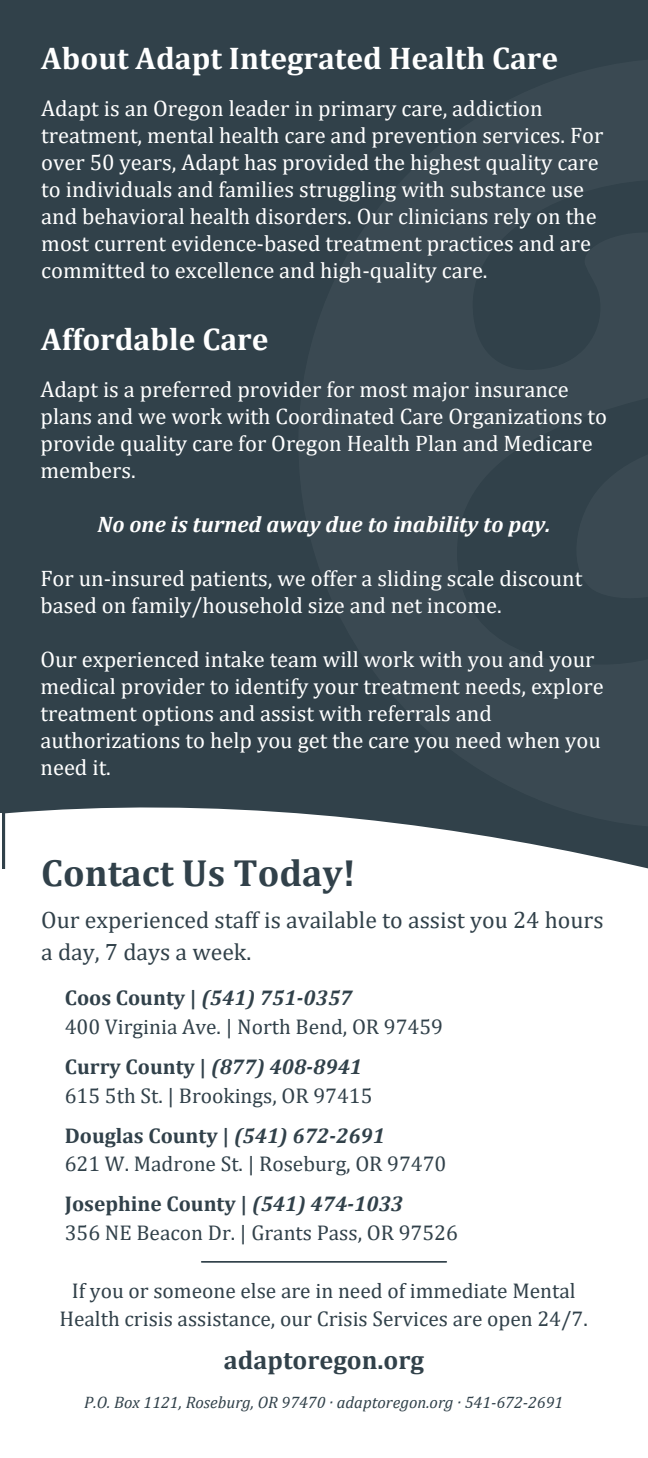
<style>
.page{position:relative;width:648px;height:1458px;background:#31414a}
.page>*{position:absolute;margin:0;border:0;box-sizing:border-box;transform-origin:0 0}
.t1{font:700 38.02px "Cambria";color:#31414a}
.t2{font:700 31.5px "Cambria";color:#fff}
.t3{font:700 26.1px "Cambria";color:#31414a}
.t4{font:23.85px/32.2px "Cambria";color:#31414a}
.t5{font:22.5px/27px "Cambria";color:#fff}
.t6{font:italic 700 22.5px "Cambria";color:#fff}
.t7{font:21.38px/28.6px "Cambria";color:#31414a;text-align:center}
.t8{font:700 21.38px "Cambria";color:#31414a}
.t9{font:italic 700 21.38px "Cambria";color:#31414a}
.t10{font:italic 16.65px "Cambria";color:#31414a}
.s1{font-style:normal}
.s2{font-style:italic}
</style>
<div class="page">
<hr style="left:0;top:813px;width:2px;height:645px;background:#fff">
<div style="left:5px;top:807px;width:643px;height:651px;background:#fff"></div>
<hr style="left:202px;top:1261px;width:244px;height:2px;background:#31414a">
<h6 class="t2" style="left:41px;top:39px;width:518px">About Adapt Integrated Health Care</h6>
<h5 class="t5" style="left:41px;top:94px;width:564px">Adapt is an Oregon leader in primary care, addiction treatment, mental health care and prevention services. For over 50 years, Adapt has provided the highest quality care to individuals and families struggling with substance use and behavioral health disorders. Our clinicians rely on the most current evidence-based treatment practices and are committed to excellence and high-quality care.</h5>
<h6 class="t2" style="left:41px;top:320px;width:229px">Affordable Care</h6>
<p class="t5" style="left:40px;top:376px;width:568px">Adapt is a preferred provider for most major insurance plans and we work with Coordinated Care Organizations to provide quality care for Oregon Health Plan and Medicare members.</p>
<h2 class="t6" style="left:98px;top:511px;width:454px">No one is turned away due to inability to pay.</h2>
<h6 class="t5" style="left:40px;top:565px;width:543px">For un-insured patients, we offer a sliding scale discount based on family/household size and net income.</h6>
<h2 class="t5" style="left:40px;top:646px;width:565px">Our experienced intake team will work with you and your medical provider to identify your treatment needs, explore treatment options and assist with referrals and authorizations to help you get the care you need when you need it.</h2>
<h6 class="t1" style="left:41px;top:850px;width:316px">Contact Us Today!</h6>
<p class="t4" style="left:41px;top:903px;width:564px">Our experienced staff is available to assist you 24 hours a day, 7 days a week.</p>
<h5 class="t9" style="left:65px;top:985px;width:289px"><span class="s1">Coos County |</span> (541) 751-0357</h5>
<h6 class="t7" style="left:65px;top:1012px;width:380px">400 Virginia Ave. | North Bend, OR 97459</h6>
<h1 class="t9" style="left:65px;top:1053px;width:299px"><span class="s1">Curry County |</span> (877) 408-8941</h1>
<h4 class="t7" style="left:65px;top:1080px;width:309px">615 5th St. | Brookings, OR 97415</h4>
<h5 class="t8" style="left:65px;top:1122px;width:322px">Douglas County | <span class="s2">(541) 672-2691</span></h5>
<h6 class="t7" style="left:65px;top:1149px;width:383px">621 W. Madrone St. | Roseburg, OR 97470</h6>
<h5 class="t8" style="left:65px;top:1191px;width:340px">Josephine County | <span class="s2">(541) 474-1033</span></h5>
<h6 class="t7" style="left:65px;top:1218px;width:395px">356 NE Beacon Dr. | Grants Pass, OR 97526</h6>
<h5 class="t7" style="left:59px;top:1276px;width:530px">If you or someone else are in need of immediate Mental<br>Health crisis assistance, our Crisis Services are open 24/7.</h5>
<h6 class="t3" style="left:224px;top:1345px;width:202px">adaptoregon.org</h6>
<h6 class="t10" style="left:84px;top:1392px;width:481px">P.O. Box 1121, Roseburg, OR 97470 · adaptoregon.org · 541-672-2691</h6>
</div>
